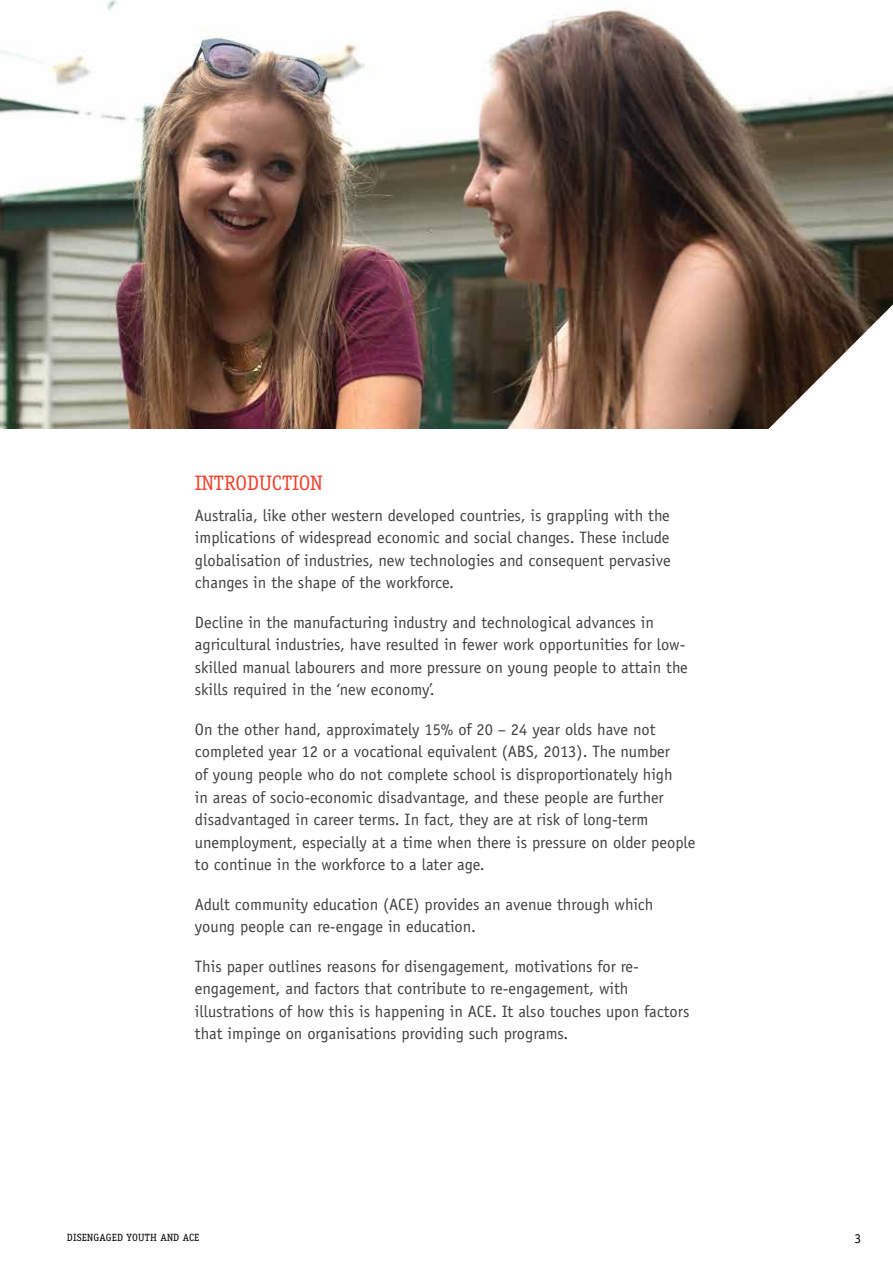
<style>
.page{position:relative;width:893px;height:1263px;background:#fff}
.page>*{position:absolute;margin:0;border:0;box-sizing:border-box;transform-origin:0 0}
.t1{font:21px "Officina Serif";color:#ef4430}
.t2{font:16.5px/22.5px "Officina Sans";color:#414042}
.t3{font:13.5px "Officina Serif";color:#000}
.t4{font:10.5px "Officina Serif";letter-spacing:.02em;color:#000}
</style>
<div class="page">
<img style="left:0;top:0;width:893px;height:428px">
<svg style="left:739px;top:304px;width:154px;height:125px"></svg>
<p class="t1" style="left:195px;top:470px;width:129px">INTRODUCTION</p>
<p class="t2" style="left:195px;top:504px;width:477px;text-align:justify">Australia, like other western developed countries, is grappling with the implications of widespread economic and social changes. These include globalisation of industries, new technologies and consequent pervasive changes in the shape of the workforce.</p>
<p class="t2" style="left:195px;top:611px;width:494px">Decline in the manufacturing industry and technological advances in agricultural industries, have resulted in fewer work opportunities for low&shy;skilled manual labourers and more pressure on young people to attain the skills required in the ‘new economy’.</p>
<p class="t2" style="left:195px;top:718px;width:502px">On the other hand, approximately 15% of 20 – 24 year olds have not completed year 12 or a vocational equivalent (ABS, 2013). The number<br>of young people who do not complete school is disproportionately high<br>in areas of socio-economic disadvantage, and these people are further disadvantaged in career terms. In fact, they are at risk of long-term unemployment, especially at a time when there is pressure on older people to continue in the workforce to a later age.</p>
<p class="t2" style="left:195px;top:893px;width:460px">Adult community education (ACE) provides an avenue through which young people can re-engage in education.</p>
<p class="t2" style="left:195px;top:955px;width:496px">This paper outlines reasons for disengagement, motivations for re&shy;engagement, and factors that contribute to re-engagement, with illustrations of how this is happening in ACE. It also touches upon factors that impinge on organisations providing such programs.</p>
<p class="t4" style="left:67px;top:1231px;width:134px">DISENGAGED YOUTH AND ACE</p>
<p class="t3" style="left:854px;top:1231px;width:8px">3</p>
</div>
